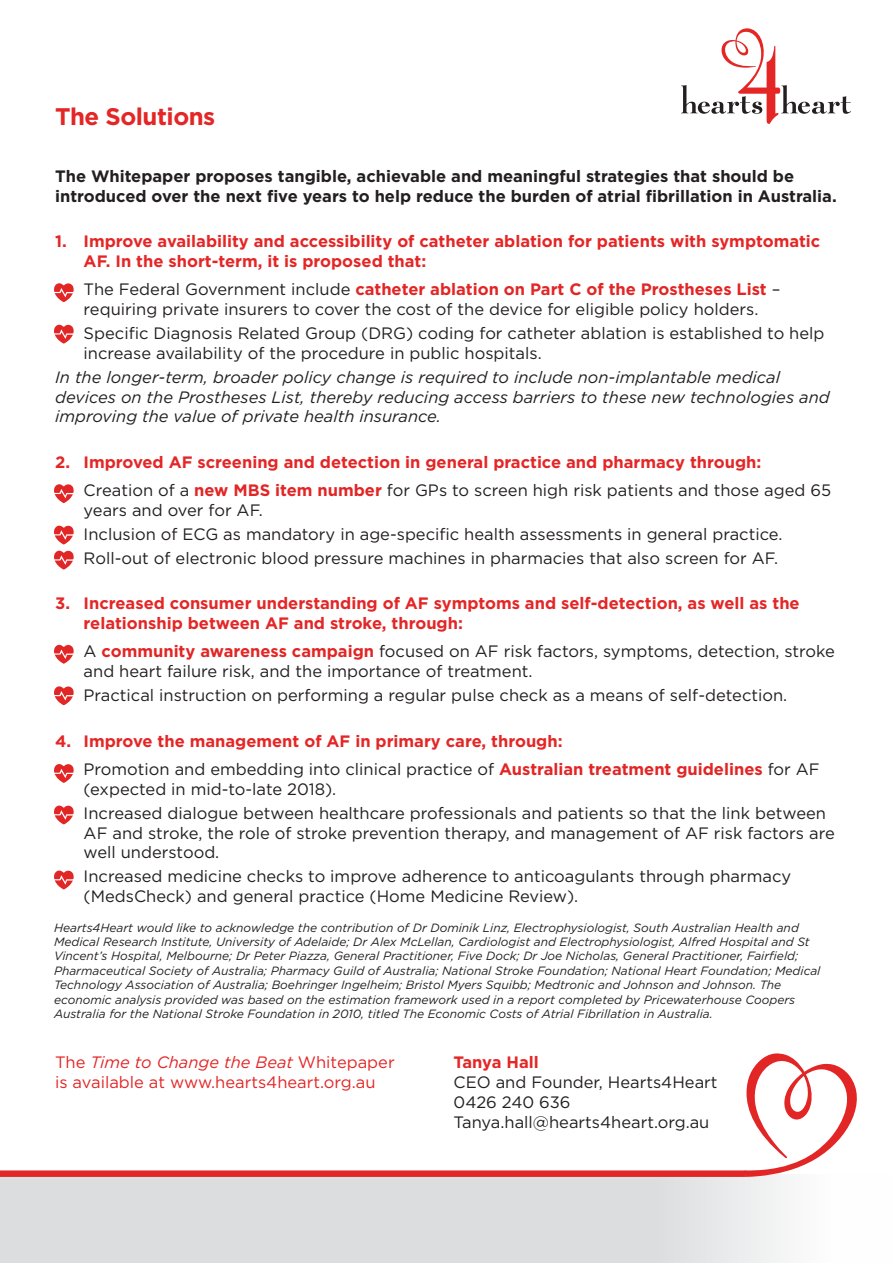
<style>
.page{position:relative;width:893px;height:1263px;background:#fff}
.page>*{position:absolute;margin:0;border:0;box-sizing:border-box;transform-origin:0 0}
.t1{font:700 24px "Gotham";letter-spacing:-.02em;color:#e42626}
.t2{font:16.5px/19.8px "Gotham";color:#231f20}
.t3{font:700 16.5px/19.8px "Gotham";color:#e42626}
.t4{font:italic 16.5px/19.8px "Gotham";color:#231f20}
.t5{font:700 16.5px/19.8px "Gotham";color:#231f20}
.t6{font:16.5px/19.8px "Gotham";color:#e42626}
.t7{font:italic 12px/14.4px "Gotham";color:#231f20}
.s1{font-weight:700;color:#e22525}
.s2{font-style:italic}
</style>
<div class="page">
<svg style="left:54px;top:283px;width:20px;height:19px"></svg>
<svg style="left:54px;top:324px;width:20px;height:20px"></svg>
<svg style="left:54px;top:764px;width:20px;height:19px"></svg>
<svg style="left:54px;top:805px;width:20px;height:19px"></svg>
<svg style="left:54px;top:870px;width:20px;height:19px"></svg>
<svg style="left:54px;top:484px;width:20px;height:19px"></svg>
<svg style="left:54px;top:644px;width:20px;height:20px"></svg>
<svg style="left:54px;top:525px;width:20px;height:19px"></svg>
<svg style="left:54px;top:550px;width:20px;height:20px"></svg>
<svg style="left:54px;top:686px;width:20px;height:19px"></svg>
<svg style="left:681px;top:28px;width:170px;height:96px"></svg>
<svg style="left:0;top:1177px;width:784px;height:86px;background:#dddee0"></svg>
<svg style="left:746px;top:1053px;width:111px;height:124px"></svg>
<div style="left:0;top:1170px;width:746px;height:7px;background:#e22525"></div>
<p class="t1" style="left:55px;top:102px;width:162px">The Solutions</p>
<p class="t5" style="left:55px;top:166px;width:783px">The Whitepaper proposes tangible, achievable and meaningful strategies that should be introduced over the next five years to help reduce the burden of atrial fibrillation in Australia.</p>
<p class="t3" style="left:84px;top:231px;width:738px;text-indent:-28px">1. Improve availability and accessibility of catheter ablation for patients with symptomatic<br>AF. In the short-term, it is proposed that:</p>
<p class="t2" style="left:84px;top:279px;width:698px">The Federal Government include <span class="s1">catheter ablation on Part C of the Prostheses List</span> – requiring private insurers to cover the cost of the device for eligible policy holders.</p>
<p class="t2" style="left:84px;top:323px;width:742px">Specific Diagnosis Related Group (DRG) coding for catheter ablation is established to help increase availability of the procedure in public hospitals.</p>
<p class="t4" style="left:55px;top:367px;width:776px">In the longer-term, broader policy change is required to include non-implantable medical devices on the Prostheses List, thereby reducing access barriers to these new technologies and improving the value of private health insurance.</p>
<p class="t3" style="left:55px;top:452px;width:708px">2. Improved AF screening and detection in general practice and pharmacy through:</p>
<p class="t2" style="left:84px;top:480px;width:749px">Creation of a <span class="s1">new MBS item number</span> for GPs to screen high risk patients and those aged 65 years and over for AF.</p>
<p class="t2" style="left:84px;top:524px;width:700px">Inclusion of ECG as mandatory in age-specific health assessments in general practice.</p>
<p class="t2" style="left:84px;top:548px;width:696px">Roll-out of electronic blood pressure machines in pharmacies that also screen for AF.</p>
<p class="t3" style="left:84px;top:593px;width:718px;text-indent:-28px">3. Increased consumer understanding of AF symptoms and self-detection, as well as the relationship between AF and stroke, through:</p>
<p class="t2" style="left:84px;top:642px;width:753px">A <span class="s1">community awareness campaign</span> focused on AF risk factors, symptoms, detection, stroke and heart failure risk, and the importance of treatment.</p>
<p class="t2" style="left:84px;top:685px;width:705px">Practical instruction on performing a regular pulse check as a means of self-detection.</p>
<p class="t3" style="left:55px;top:731px;width:509px">4. Improve the management of AF in primary care, through:</p>
<p class="t2" style="left:84px;top:759px;width:738px">Promotion and embedding into clinical practice of <span class="s1">Australian treatment guidelines</span> for AF (expected in mid-to-late 2018).</p>
<p class="t2" style="left:84px;top:803px;width:753px">Increased dialogue between healthcare professionals and patients so that the link between<br>AF and stroke, the role of stroke prevention therapy, and management of AF risk factors are well understood.</p>
<p class="t2" style="left:84px;top:866px;width:709px">Increased medicine checks to improve adherence to anticoagulants through pharmacy (MedsCheck) and general practice (Home Medicine Review).</p>
<p class="t7" style="left:54px;top:920px;width:768px">Hearts4Heart would like to acknowledge the contribution of Dr Dominik Linz, Electrophysiologist, South Australian Health and Medical Research Institute, University of Adelaide; Dr Alex McLellan, Cardiologist and Electrophysiologist, Alfred Hospital and St Vincent’s Hospital, Melbourne; Dr Peter Piazza, General Practitioner, Five Dock; Dr Joe Nicholas, General Practitioner, Fairfield; Pharmaceutical Society of Australia; Pharmacy Guild of Australia; National Stroke Foundation; National Heart Foundation; Medical Technology Association of Australia; Boehringer Ingelheim; Bristol Myers Squibb; Medtronic and Johnson and Johnson. The economic analysis provided was based on the estimation framework used in a report completed by Pricewaterhouse Coopers Australia for the National Stroke Foundation in 2010, titled The Economic Costs of Atrial Fibrillation in Australia.</p>
<p class="t6" style="left:55px;top:1052px;width:341px">The <span class="s2">Time to Change the Beat</span> Whitepaper is available at www.hearts4heart.org.au</p>
<p class="t3" style="left:453px;top:1052px;width:87px">Tanya Hall</p>
<p class="t2" style="left:453px;top:1072px;width:266px">CEO and Founder, Hearts4Heart</p>
<p class="t2" style="left:453px;top:1092px;width:118px">0426 240 636</p>
<p class="t2" style="left:453px;top:1112px;width:257px">Tanya.hall@hearts4heart.org.au</p>
</div>
